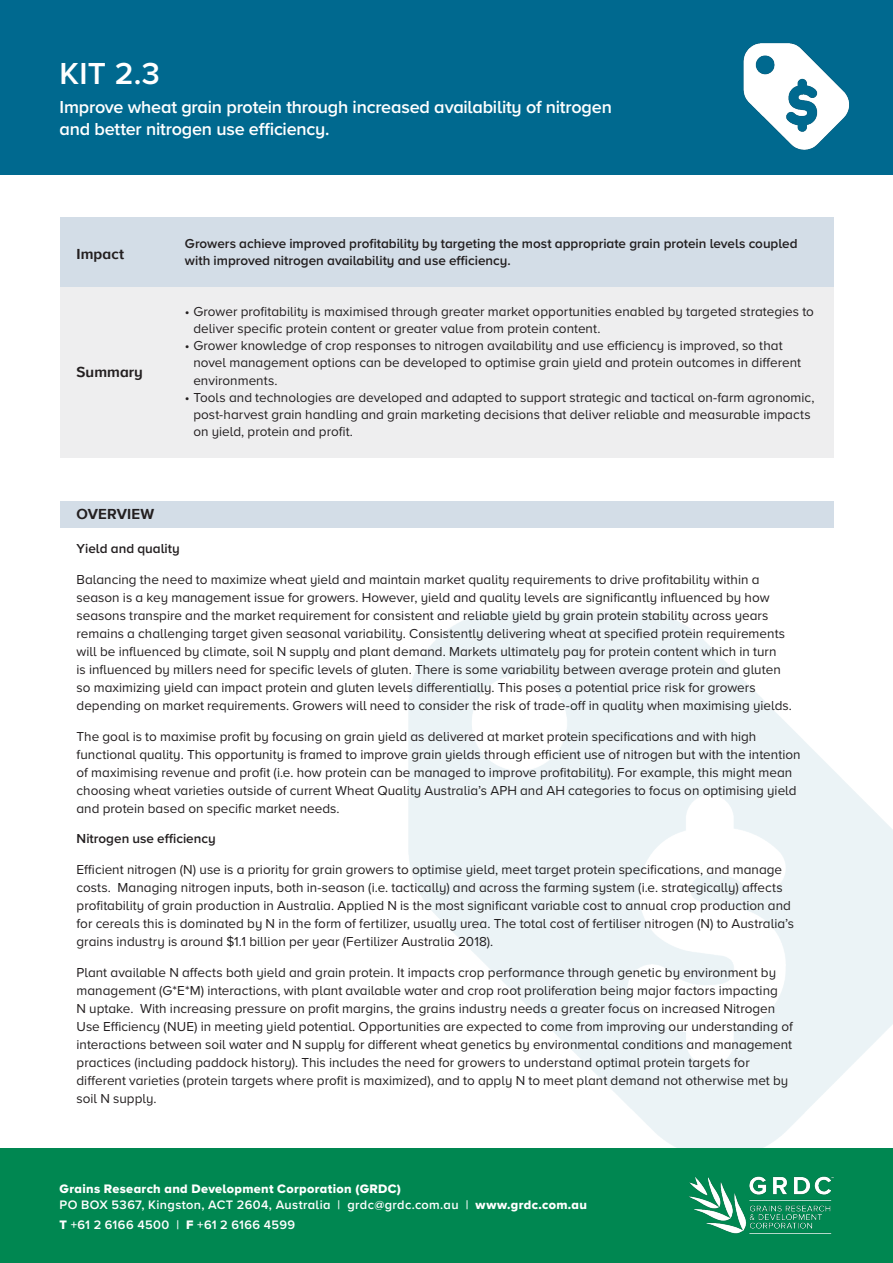
<style>
.page{position:relative;width:893px;height:1263px;background:#fff}
.page>*{position:absolute;margin:0;border:0;box-sizing:border-box;transform-origin:0 0}
.Banner_heading_1{font:600 31.5px "Proxima Nova A";color:#fff}
.Banner_body_text{font:600 18px/21.6px "Proxima Nova A";letter-spacing:-.015em;color:#fff}
.Text_heading_1{font:700 15px "Proxima Nova AW01";letter-spacing:.005em;color:#231f20}
.Body_text{font:13.5px/18px "Proxima Nova A";color:#231f20}
.Text_heading_2{font:600 13.5px/17.2px "Proxima Nova A";color:#231f20}
.Body_text-2{font:600 13.5px "Proxima Nova A";color:#231f20}
.t1{font:600 12.75px "Proxima Nova A";letter-spacing:.03em;color:#fff}
.t2{font:12.75px "Proxima Nova A Extrabld";letter-spacing:.025em;color:#fff}
.s1{font-family:"Proxima Nova A Extrabld";font-weight:400}
</style>
<div class="page">
<img style="left:391px;top:611px;width:502px;height:538px">
<div style="left:60px;top:501px;width:773px;height:26px;background:#d3dde7"></div>
<div style="left:0;top:0;width:893px;height:174px;background:#00698f"></div>
<img style="left:743px;top:43px;width:107px;height:107px">
<div style="left:60px;top:218px;width:773px;height:69px;background:#d3dde7"></div>
<div style="left:60px;top:287px;width:773px;height:170px;background:#eeeeef"></div>
<div style="left:0;top:1149px;width:893px;height:114px;background:#008751"></div>
<img style="left:689px;top:1176px;width:145px;height:58px">
<p class="Banner_heading_1" style="left:60px;top:50px;width:102px">KIT 2.3</p>
<p class="Banner_body_text" style="left:60px;top:96px;width:554px">Improve wheat grain protein through increased availability of nitrogen and better nitrogen use efficiency.</p>
<p class="Text_heading_1" style="left:77px;top:245px;width:49px">Impact</p>
<p class="Text_heading_1" style="left:77px;top:363px;width:68px">Summary</p>
<p class="Text_heading_2" style="left:185px;top:234px;width:614px">Growers achieve improved profitability by targeting the most appropriate grain protein levels coupled with improved nitrogen availability and use efficiency.</p>
<p class="Body_text" style="left:193px;top:302px;width:622px;line-height:17.2px;text-indent:-9px">• Grower profitability is maximised through greater market opportunities enabled by targeted strategies to deliver specific protein content or greater value from protein content.</p>
<p class="Body_text" style="left:193px;top:336px;width:609px;line-height:17.2px;text-indent:-9px">• Grower knowledge of crop responses to nitrogen availability and use efficiency is improved, so that novel management options can be developed to optimise grain yield and protein outcomes in different environments.</p>
<p class="Body_text" style="left:193px;top:388px;width:623px;line-height:17.2px;text-indent:-9px">• Tools and technologies are developed and adapted to support strategic and tactical on-farm agronomic, post-harvest grain handling and grain marketing decisions that deliver reliable and measurable impacts on yield, protein and profit.</p>
<p class="Text_heading_1" style="left:77px;top:506px;width:79px">OVERVIEW</p>
<p class="Body_text-2" style="left:77px;top:538px;width:105px">Yield and quality</p>
<p class="Body_text" style="left:77px;top:570px;width:717px">Balancing the need to maximize wheat yield and maintain market quality requirements to drive profitability within a season is a key management issue for growers. However, yield and quality levels are significantly influenced by how seasons transpire and the market requirement for consistent and reliable yield by grain protein stability across years remains a challenging target given seasonal variability. Consistently delivering wheat at specified protein requirements will be influenced by climate, soil N supply and plant demand. Markets ultimately pay for protein content which in turn<br>is influenced by millers need for specific levels of gluten. There is some variability between average protein and gluten so maximizing yield can impact protein and gluten levels differentially. This poses a potential price risk for growers depending on market requirements. Growers will need to consider the risk of trade-off in quality when maximising yields.</p>
<p class="Body_text" style="left:77px;top:726px;width:726px">The goal is to maximise profit by focusing on grain yield as delivered at market protein specifications and with high functional quality. This opportunity is framed to improve grain yields through efficient use of nitrogen but with the intention of maximising revenue and profit (i.e. how protein can be managed to improve profitability). For example, this might mean choosing wheat varieties outside of current Wheat Quality Australia’s APH and AH categories to focus on optimising yield and protein based on specific market needs.</p>
<p class="Body_text-2" style="left:77px;top:829px;width:141px">Nitrogen use efficiency</p>
<p class="Body_text" style="left:77px;top:860px;width:719px">Efficient nitrogen (N) use is a priority for grain growers to optimise yield, meet target protein specifications, and manage costs. Managing nitrogen inputs, both in-season (i.e. tactically) and across the farming system (i.e. strategically) affects profitability of grain production in Australia. Applied N is the most significant variable cost to annual crop production and for cereals this is dominated by N in the form of fertilizer, usually urea. The total cost of fertiliser nitrogen (N) to Australia’s grains industry is around $1.1 billion per year (Fertilizer Australia 2018).</p>
<p class="Body_text" style="left:77px;top:963px;width:718px">Plant available N affects both yield and grain protein. It impacts crop performance through genetic by environment by management (G*E*M) interactions, with plant available water and crop root proliferation being major factors impacting<br>N uptake. With increasing pressure on profit margins, the grains industry needs a greater focus on increased Nitrogen Use Efficiency (NUE) in meeting yield potential. Opportunities are expected to come from improving our understanding of interactions between soil water and N supply for different wheat genetics by environmental conditions and management practices (including paddock history). This includes the need for growers to understand optimal protein targets for different varieties (protein targets where profit is maximized), and to apply N to meet plant demand not otherwise met by soil N supply.</p>
<p class="t2" style="left:60px;top:1179px;width:343px">Grains Research and Development Corporation (GRDC)</p>
<p class="t1" style="left:60px;top:1195px;width:529px">PO BOX 5367, Kingston, ACT 2604, Australia | grdc@grdc.com.au | <span class="s1">www.grdc.com.au</span></p>
<p class="t1" style="left:60px;top:1215px;width:237px"><span class="s1">T</span> +61 2 6166 4500 | <span class="s1">F</span> +61 2 6166 4599</p>
</div>
